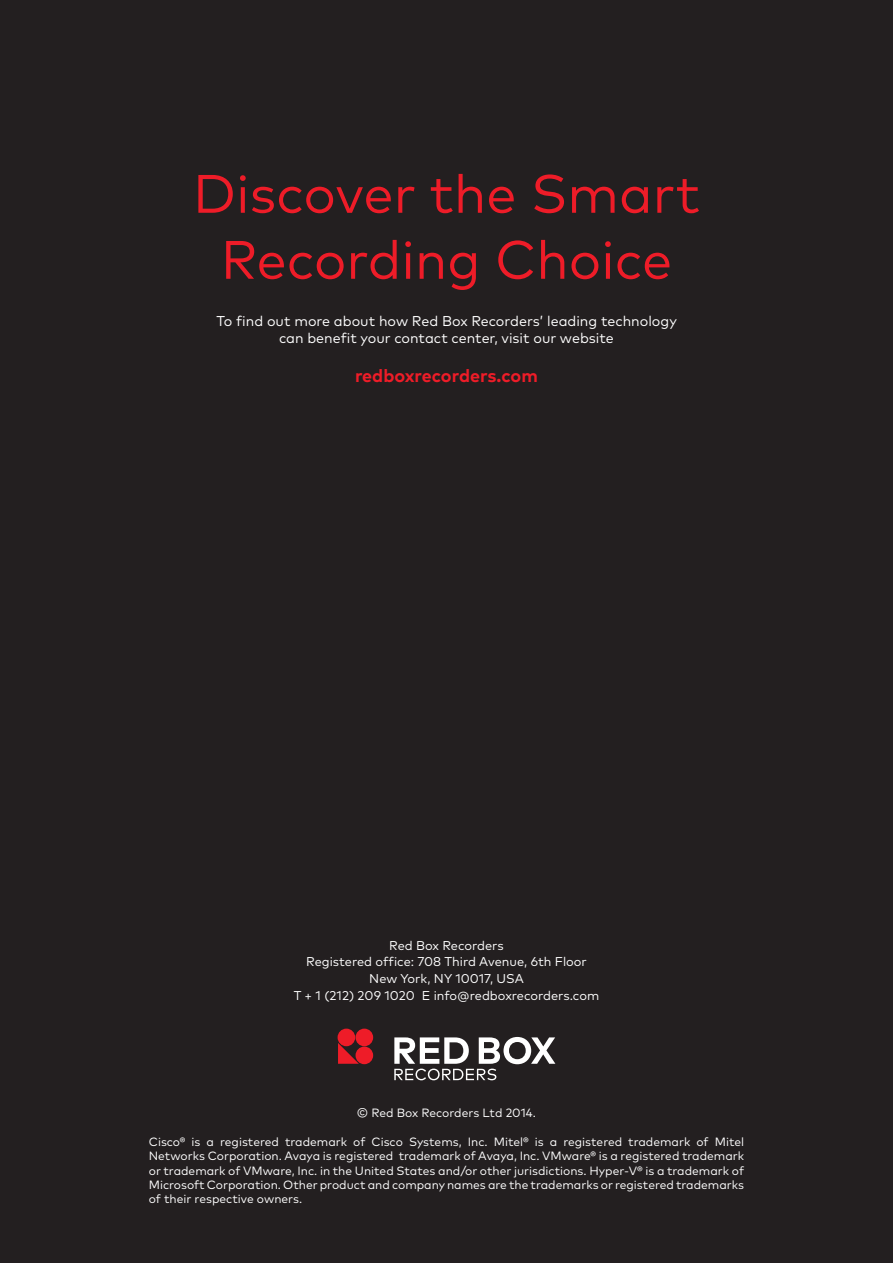
<style>
.page{position:relative;width:893px;height:1263px;background:#231f20}
.page>*{position:absolute;margin:0;border:0;box-sizing:border-box;transform-origin:0 0}
.t1{font:54px "Mark OT";color:#ee1c28}
.t2{font:700 18px "Mark OT";color:#ee1c28}
.t3{font:14.25px/17.1px "Mark OT";color:#fff;text-align:center}
.t4{font:12.75px "Mark OT";color:#fff}
.t5{font:12px/14.4px "Mark OT";color:#fff;text-align:justify}
</style>
<div class="page">
<div style="left:338px;top:1028px;width:17px;height:18px;background:#ee1c28;border-radius:50%"></div>
<div style="left:356px;top:1028px;width:17px;height:18px;background:#ee1c28;border-radius:50%"></div>
<div style="left:356px;top:1046px;width:17px;height:18px;background:#ee1c28;border-radius:50%"></div>
<svg style="left:338px;top:1043px;width:21px;height:21px"></svg>
<svg style="left:394px;top:1037px;width:161px;height:43px"></svg>
<p class="t1" style="left:193px;top:160px;width:509px">Discover the Smart</p>
<p class="t1" style="left:221px;top:226px;width:453px">Recording Choice</p>
<p class="t3" style="left:216px;top:312px;width:462px">To find out more about how Red Box Recorders’ leading technology can benefit your contact center, visit our website</p>
<p class="t2" style="left:355px;top:363px;width:184px">redboxrecorders.com</p>
<p class="t4" style="left:389px;top:937px;width:116px">Red Box Recorders</p>
<p class="t4" style="left:306px;top:954px;width:282px">Registered office: 708 Third Avenue, 6th Floor</p>
<p class="t4" style="left:369px;top:970px;width:156px">New York, NY 10017, USA</p>
<p class="t4" style="left:294px;top:988px;width:307px">T + 1 (212) 209 1020 E info@redboxrecorders.com</p>
<p class="t5" style="left:357px;top:1105px;width:181px">© Red Box Recorders Ltd 2014.</p>
<p class="t5" style="left:149px;top:1134px;width:597px">Cisco® is a registered trademark of Cisco Systems, Inc. Mitel® is a registered trademark of Mitel Networks Corporation. Avaya is registered trademark of Avaya, Inc. VMware® is a registered trademark or trademark of VMware, Inc. in the United States and/or other jurisdictions. Hyper-V® is a trademark of Microsoft Corporation. Other product and company names are the trademarks or registered trademarks of their respective owners.</p>
</div>
